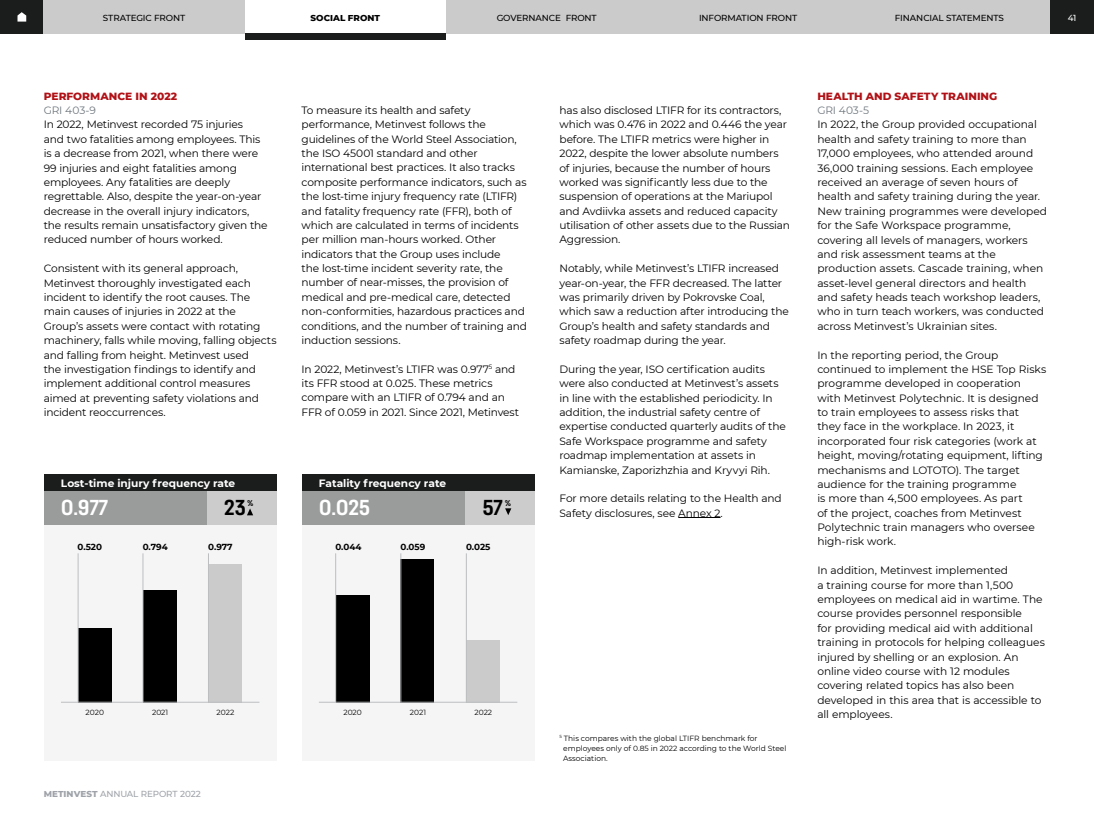
<style>
.page{position:relative;width:1094px;height:819px;background:#fff}
.page>*{position:absolute;margin:0;border:0;box-sizing:border-box;transform-origin:0 0}
.t1{font:700 22.5px "Azovsteel";color:#fff}
.t2{font:700 22.5px "Azovsteel";color:#000}
.t3{font:10.62px/14.4px "Montserrat";letter-spacing:-.01em;color:#000}
.t4{font:700 10.62px "Montserrat";color:#fff}
.t5{font:800 10.62px "Montserrat";letter-spacing:.005em;color:#b11116}
.t6{font:10.62px "Montserrat";letter-spacing:-.015em;color:#6e767d}
.t7{font:500 8.75px "Montserrat";letter-spacing:-.01em;color:#000}
.t8{font:700 8.75px "Montserrat";color:#000}
.t9{font:500 8.75px "Montserrat";letter-spacing:-.01em;color:#9fa3a9}
.t10{font:800 8.75px "Montserrat";color:#000}
.t11{font:700 8.75px "Azovsteel";color:#000}
.t12{font:500 8.75px "Montserrat";color:#fff}
.t13{font:7.5px/10px "Montserrat";color:#000}
.s1{font-weight:800}
</style>
<div class="page">
<hr style="left:678px;top:517px;width:42px;height:1px;background:#000">
<div style="left:302px;top:525px;width:232px;height:236px;background:#f5f5f6"></div>
<div style="left:302px;top:474px;width:232px;height:17px;background:#1b1c1c"></div>
<div style="left:302px;top:491px;width:232px;height:34px;background:#9a9b9b"></div>
<div style="left:465px;top:491px;width:69px;height:34px;background:#ccc"></div>
<div style="left:44px;top:525px;width:233px;height:236px;background:#f5f5f6"></div>
<div style="left:44px;top:474px;width:233px;height:17px;background:#1b1c1c"></div>
<div style="left:44px;top:491px;width:233px;height:34px;background:#9a9b9b"></div>
<div style="left:207px;top:491px;width:70px;height:34px;background:#ccc"></div>
<div style="left:208px;top:564px;width:34px;height:138px;background:#cbcbcb"></div>
<div style="left:143px;top:590px;width:33px;height:112px;background:#000"></div>
<div style="left:78px;top:628px;width:34px;height:74px;background:#000"></div>
<hr style="left:208px;top:553px;width:1px;height:149px;background:#bcbec0">
<hr style="left:143px;top:553px;width:1px;height:149px;background:#bcbec0">
<hr style="left:61px;top:702px;width:198px;height:1px;background:#bcbec0">
<div style="left:466px;top:640px;width:34px;height:62px;background:#cbcbcb"></div>
<div style="left:401px;top:559px;width:33px;height:143px;background:#000"></div>
<div style="left:336px;top:595px;width:33px;height:107px;background:#000"></div>
<hr style="left:466px;top:553px;width:1px;height:149px;background:#bcbec0">
<hr style="left:401px;top:553px;width:1px;height:149px;background:#bcbec0">
<hr style="left:335px;top:553px;width:1px;height:149px;background:#bcbec0">
<hr style="left:319px;top:702px;width:198px;height:1px;background:#bcbec0">
<hr style="left:78px;top:553px;width:1px;height:149px;background:#bcbec0">
<svg style="left:247px;top:508px;width:6px;height:7px"></svg>
<svg style="left:505px;top:508px;width:6px;height:7px"></svg>
<div style="left:1050px;top:0;width:44px;height:34px;background:#1b1c1c"></div>
<div style="left:0;top:0;width:44px;height:34px;background:#1b1c1c"></div>
<div style="left:44px;top:0;width:1006px;height:34px;background:#cbcbcb"></div>
<div style="left:245px;top:0;width:201px;height:34px;background:#fff"></div>
<div style="left:245px;top:34px;width:201px;height:6px;background:#1b1c1c"></div>
<svg style="left:18px;top:12px;width:8px;height:10px"></svg>
<p class="t7" style="left:103px;top:12px;width:84px">STRATEGIC FRONT</p>
<p class="t10" style="left:311px;top:11px;width:71px">SOCIAL FRONT</p>
<p class="t7" style="left:497px;top:12px;width:102px">GOVERNANCE FRONT</p>
<p class="t7" style="left:895px;top:12px;width:111px">FINANCIAL STATEMENTS</p>
<p class="t12" style="left:1068px;top:12px;width:10px">41</p>
<p class="t7" style="left:699px;top:12px;width:100px">INFORMATION FRONT</p>
<p class="t5" style="left:44px;top:88px;width:135px">PERFORMANCE IN 2022</p>
<p class="t6" style="left:44px;top:103px;width:54px">GRI 403-9</p>
<p class="t3" style="left:44px;top:117px;width:225px">In 2022, Metinvest recorded 75 injuries<br>and two fatalities among employees. This is а decrease from 2021, when there were 99 injuries and eight fatalities among employees. Any fatalities are deeply regrettable. Also, despite the year-on-year decrease in the overall injury indicators, the results remain unsatisfactory given the reduced number of hours worked.</p>
<p class="t3" style="left:44px;top:261px;width:234px">Consistent with its general approach, Metinvest thoroughly investigated each incident to identify the root causes. The main causes of injuries in 2022 at the Group’s assets were contact with rotating machinery, falls while moving, falling objects and falling from height. Metinvest used<br>the investigation findings to identify and implement additional control measures aimed at preventing safety violations and incident reoccurrences.</p>
<p class="t4" style="left:61px;top:475px;width:176px">Lost-time injury frequency rate</p>
<h1 class="t1" style="left:61px;top:494px;width:49px">0.977</h1>
<h1 class="t2" style="left:225px;top:494px;width:23px">23</h1>
<p class="t11" style="left:247px;top:498px;width:8px">%</p>
<p class="t8" style="left:78px;top:541px;width:26px">0.520</p>
<p class="t8" style="left:143px;top:541px;width:27px">0.794</p>
<p class="t8" style="left:208px;top:541px;width:26px">0.977</p>
<p class="t3" style="left:302px;top:103px;width:227px">To measure its health and safety performance, Metinvest follows the guidelines of the World Steel Association, the ISO 45001 standard and other international best practices. It also tracks composite performance indicators, such as the lost-time injury frequency rate (LTIFR) and fatality frequency rate (FFR), both of which are calculated in terms of incidents per million man-hours worked. Other indicators that the Group uses include<br>the lost-time incident severity rate, the number of near-misses, the provision of medical and pre-medical care, detected non-conformities, hazardous practices and conditions, and the number of training and induction sessions.</p>
<p class="t3" style="left:302px;top:361px;width:219px">In 2022, Metinvest’s LTIFR was 0.977<sup>5</sup> and its FFR stood at 0.025. These metrics compare with an LTIFR of 0.794 and an FFR of 0.059 in 2021. Since 2021, Metinvest</p>
<p class="t4" style="left:319px;top:475px;width:129px">Fatality frequency rate</p>
<h1 class="t1" style="left:319px;top:494px;width:52px">0.025</h1>
<h1 class="t2" style="left:482px;top:494px;width:22px">57</h1>
<p class="t11" style="left:505px;top:498px;width:8px">%</p>
<p class="t8" style="left:335px;top:541px;width:28px">0.044</p>
<p class="t8" style="left:401px;top:541px;width:26px">0.059</p>
<p class="t8" style="left:466px;top:541px;width:26px">0.025</p>
<p class="t13" style="left:86px;top:707px;width:20px">2020</p>
<p class="t13" style="left:152px;top:707px;width:18px">2021</p>
<p class="t13" style="left:217px;top:707px;width:19px">2022</p>
<p class="t13" style="left:343px;top:707px;width:20px">2020</p>
<p class="t13" style="left:410px;top:707px;width:18px">2021</p>
<p class="t13" style="left:474px;top:707px;width:19px">2022</p>
<p class="t3" style="left:559px;top:103px;width:232px">has also disclosed LTIFR for its contractors, which was 0.476 in 2022 and 0.446 the year before. The LTIFR metrics were higher in 2022, despite the lower absolute numbers of injuries, because the number of hours worked was significantly less due to the suspension of operations at the Mariupol and Avdiivka assets and reduced capacity utilisation of other assets due to the Russian Aggression.</p>
<p class="t3" style="left:559px;top:261px;width:231px">Notably, while Metinvest’s LTIFR increased year-on-year, the FFR decreased. The latter was primarily driven by Pokrovske Coal, which saw a reduction after introducing the Group’s health and safety standards and safety roadmap during the year.</p>
<p class="t3" style="left:559px;top:361px;width:228px">During the year, ISO certification audits were also conducted at Metinvest’s assets in line with the established periodicity. In addition, the industrial safety centre of expertise conducted quarterly audits of the Safe Workspace programme and safety roadmap implementation at assets in Kamianske, Zaporizhzhia and Kryvyi Rih.</p>
<p class="t3" style="left:559px;top:491px;width:224px">For more details relating to the Health and<br>Safety disclosures, see Annex 2.</p>
<p class="t5" style="left:817px;top:88px;width:182px">HEALTH AND SAFETY TRAINING</p>
<p class="t6" style="left:817px;top:103px;width:53px">GRI 403-5</p>
<p class="t3" style="left:817px;top:117px;width:231px">In 2022, the Group provided occupational health and safety training to more than 17,000 employees, who attended around 36,000 training sessions. Each employee received an average of seven hours of health and safety training during the year.<br>New training programmes were developed for the Safe Workspace programme, covering all levels of managers, workers and risk assessment teams at the production assets. Cascade training, when asset-level general directors and health and safety heads teach workshop leaders, who in turn teach workers, was conducted across Metinvest’s Ukrainian sites.</p>
<p class="t3" style="left:817px;top:347px;width:230px">In the reporting period, the Group continued to implement the HSE Top Risks programme developed in cooperation with Metinvest Polytechnic. It is designed to train employees to assess risks that<br>they face in the workplace. In 2023, it incorporated four risk categories (work at height, moving/rotating equipment, lifting mechanisms and LOTOTO). The target audience for the training programme<br>is more than 4,500 employees. As part<br>of the project, coaches from Metinvest Polytechnic train managers who oversee high-risk work.</p>
<p class="t3" style="left:817px;top:563px;width:229px">In addition, Metinvest implemented<br>a training course for more than 1,500 employees on medical aid in wartime. The course provides personnel responsible<br>for providing medical aid with additional training in protocols for helping colleagues injured by shelling or an explosion. An online video course with 12 modules covering related topics has also been developed in this area that is accessible to all employees.</p>
<p class="t13" style="left:563px;top:733px;width:225px;text-indent:-4px"><sup>5</sup> This compares with the global LTIFR benchmark for employees only of 0.85 in 2022 according to the World Steel<br>Association.</p>
<p class="t9" style="left:44px;top:788px;width:159px"><span class="s1">METINVEST</span> ANNUAL REPORT 2022</p>
</div>
